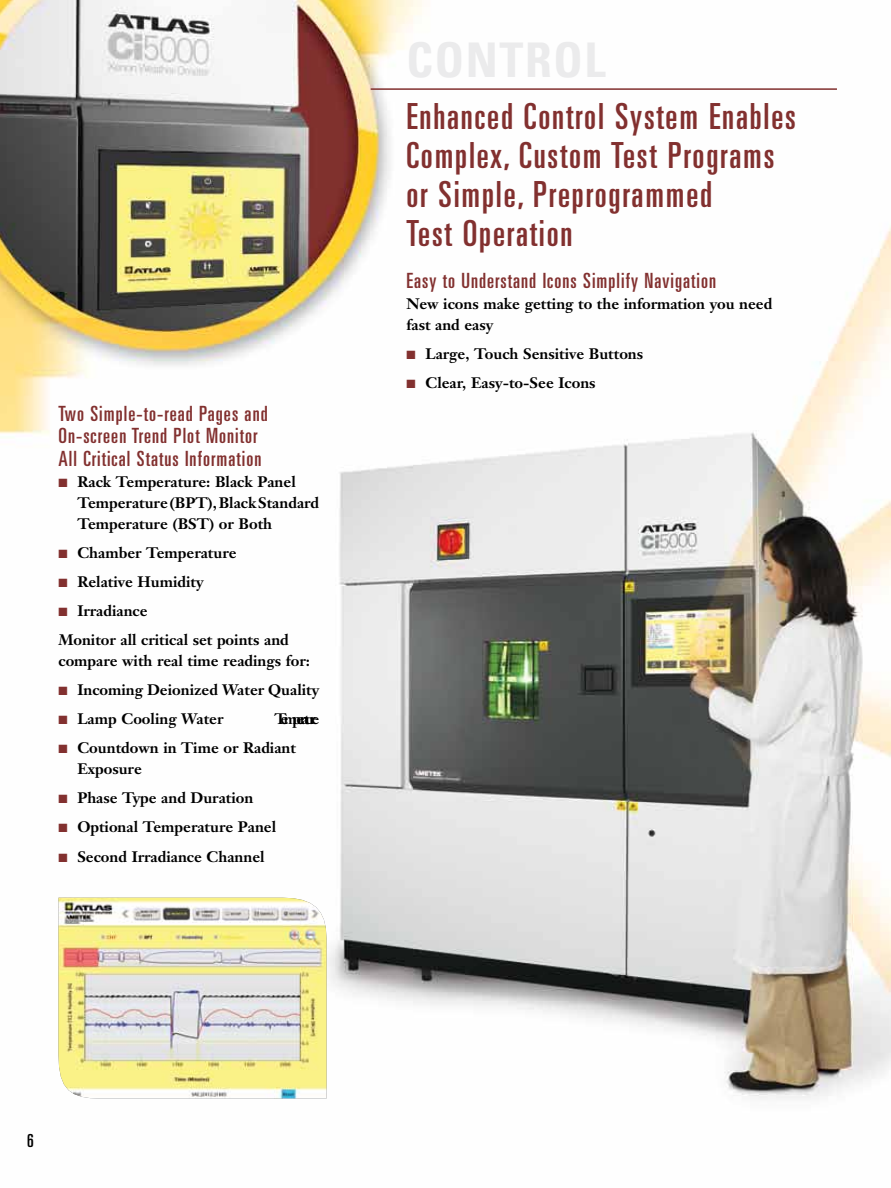
<style>
.page{position:relative;width:891px;height:1188px;background:#fff}
.page>*{position:absolute;margin:0;border:0;box-sizing:border-box;transform-origin:0 0}
.t1{font:ultra-condensed 36px/39px "Univers";letter-spacing:.05em;color:#82302f}
.t2{font:ultra-condensed 21px/22.5px "Univers";letter-spacing:.05em;color:#82302f}
.t3{font:ultra-condensed 18px "Univers";color:#000}
.t4{font:700 15px/21px "Janson Text";color:#000}
.t5{font:700 15px "Janson Text";letter-spacing:-.305em;color:#000}
.s1{color:#82302f}
</style>
<div class="page">
<img style="left:0;top:0;width:891px;height:1099px">
<hr style="left:371px;top:88px;width:466px;height:2px;background:#82302f">
<img style="left:58px;top:898px;width:269px;height:201px">
<h2 class="t2" style="left:58px;top:402px;width:211px">Two Simple-to-read Pages and<br>On-screen Trend Plot Monitor<br>All Critical Status Information</h2>
<p class="t4" style="left:77px;top:471px;width:243px;text-indent:-19px"><span class="s1">■</span> Rack Temperature: Black Panel<br>Temperature (BPT), Black Standard<br>Temperature (BST) or Both</p>
<p class="t4" style="left:58px;top:542px;width:180px"><span class="s1">■</span> Chamber Temperature</p>
<p class="t4" style="left:58px;top:571px;width:147px"><span class="s1">■</span> Relative Humidity</p>
<p class="t4" style="left:58px;top:596px;width:232px;line-height:29.1px"><span class="s1">■</span> Irradiance<br>Monitor all critical set points and</p>
<p class="t4" style="left:58px;top:650px;width:253px">compare with real time readings for:</p>
<p class="t4" style="left:58px;top:679px;width:262px"><span class="s1">■</span> Incoming Deionized Water Quality</p>
<p class="t4" style="left:58px;top:708px;width:166px"><span class="s1">■</span> Lamp Cooling Water</p>
<p class="t5" style="left:274px;top:709px;width:46px">Temperature</p>
<p class="t4" style="left:77px;top:737px;width:220px;text-indent:-19px"><span class="s1">■</span> Countdown in Time or Radiant<br>Exposure</p>
<p class="t4" style="left:58px;top:787px;width:196px"><span class="s1">■</span> Phase Type and Duration</p>
<p class="t4" style="left:58px;top:817px;width:219px"><span class="s1">■</span> Optional Temperature Panel</p>
<p class="t4" style="left:58px;top:846px;width:208px"><span class="s1">■</span> Second Irradiance Channel</p>
<h1 class="t1" style="left:406px;top:97px;width:391px">Enhanced Control System Enables<br>Complex, Custom Test Programs or Simple, Preprogrammed<br>Test Operation</h1>
<h2 class="t2" style="left:406px;top:269px;width:311px">Easy to Understand Icons Simplify Navigation</h2>
<p class="t4" style="left:406px;top:293px;width:367px">New icons make getting to the information you need fast and easy</p>
<p class="t4" style="left:406px;top:343px;width:238px"><span class="s1">■</span> Large, Touch Sensitive Buttons</p>
<p class="t4" style="left:406px;top:372px;width:191px"><span class="s1">■</span> Clear, Easy-to-See Icons</p>
<p class="t3" style="left:27px;top:1130px;width:8px">6</p>
</div>
